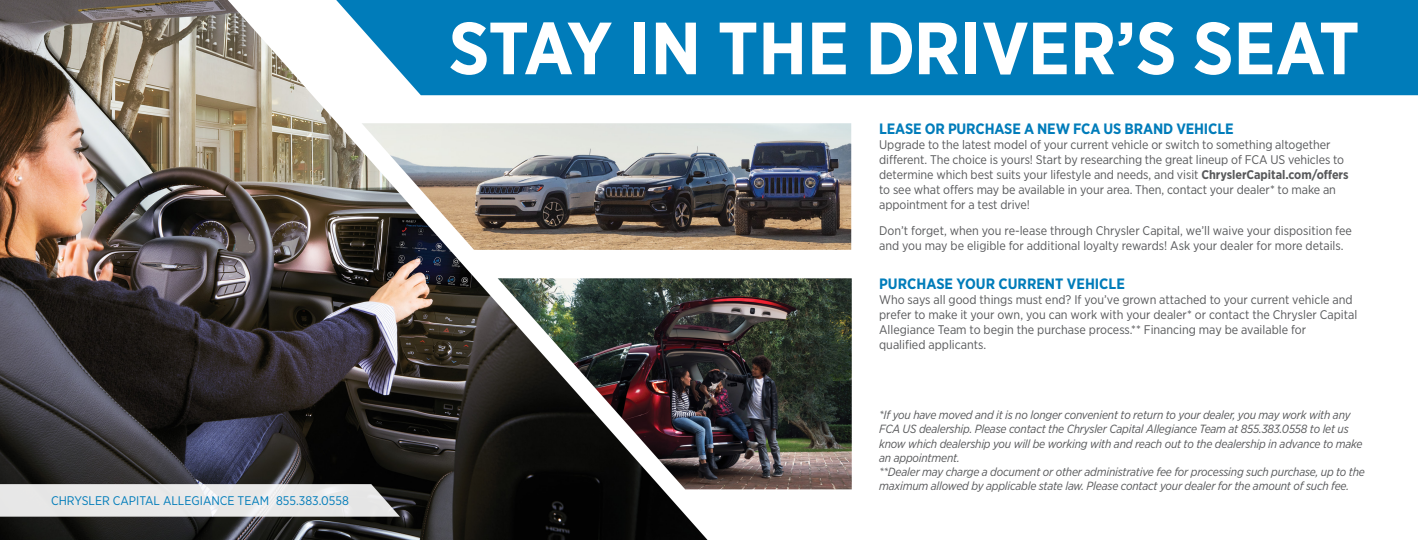
<style>
.page{position:relative;width:1418px;height:540px;background:#fff}
.page>*{position:absolute;margin:0;border:0;box-sizing:border-box;transform-origin:0 0}
.t1{font:700 73.75px "Gotham Narrow";color:#fff}
.t2{font:700 15px "Gotham Narrow";letter-spacing:-.01em;color:#007cba}
.t3{font:12.5px/15px "Gotham Narrow";letter-spacing:-.005em;color:#58595b}
.t4{font:12.5px "Gotham Narrow";color:#007cba}
.t5{font:italic 11.88px/14.2px "Gotham Narrow";letter-spacing:-.015em;color:#58595b}
.s1{font-weight:700}
</style>
<div class="page">
<img style="left:0;top:0;width:707px;height:540px">
<svg style="left:0;top:484px;width:400px;height:33px;background:#dedede"></svg>
<div style="left:336px;top:0;width:1082px;height:95px;background:#007cba"></div>
<img style="left:361px;top:123px;width:490px;height:127px">
<img style="left:498px;top:278px;width:353px;height:211px">
<p class="t4" style="left:51px;top:493px;width:299px">CHRYSLER CAPITAL ALLEGIANCE TEAM 855.383.0558</p>
<h1 class="t1" style="left:449px;top:1px;width:912px">STAY IN THE DRIVER’S SEAT</h1>
<p class="t2" style="left:879px;top:119px;width:356px">LEASE OR PURCHASE A NEW FCA US BRAND VEHICLE</p>
<p class="t3" style="left:879px;top:137px;width:471px">Upgrade to the latest model of your current vehicle or switch to something altogether different. The choice is yours! Start by researching the great lineup of FCA US vehicles to determine which best suits your lifestyle and needs, and visit <span class="s1">ChryslerCapital.com/offers </span>to see what offers may be available in your area. Then, contact your dealer* to make an appointment for a test drive!</p>
<p class="t3" style="left:879px;top:223px;width:474px">Don’t forget, when you re-lease through Chrysler Capital, we’ll waive your disposition fee and you may be eligible for additional loyalty rewards! Ask your dealer for more details.</p>
<p class="t2" style="left:879px;top:274px;width:247px">PURCHASE YOUR CURRENT VEHICLE</p>
<p class="t3" style="left:879px;top:292px;width:480px">Who says all good things must end? If you’ve grown attached to your current vehicle and prefer to make it your own, you can work with your dealer* or contact the Chrysler Capital Allegiance Team to begin the purchase process.** Financing may be available for<br>qualified applicants.</p>
<p class="t5" style="left:879px;top:408px;width:487px">*If you have moved and it is no longer convenient to return to your dealer, you may work with any FCA US dealership. Please contact the Chrysler Capital Allegiance Team at 855.383.0558 to let us know which dealership you will be working with and reach out to the dealership in advance to make an appointment.<br>**Dealer may charge a document or other administrative fee for processing such purchase, up to the maximum allowed by applicable state law. Please contact your dealer for the amount of such fee.</p>
</div>
